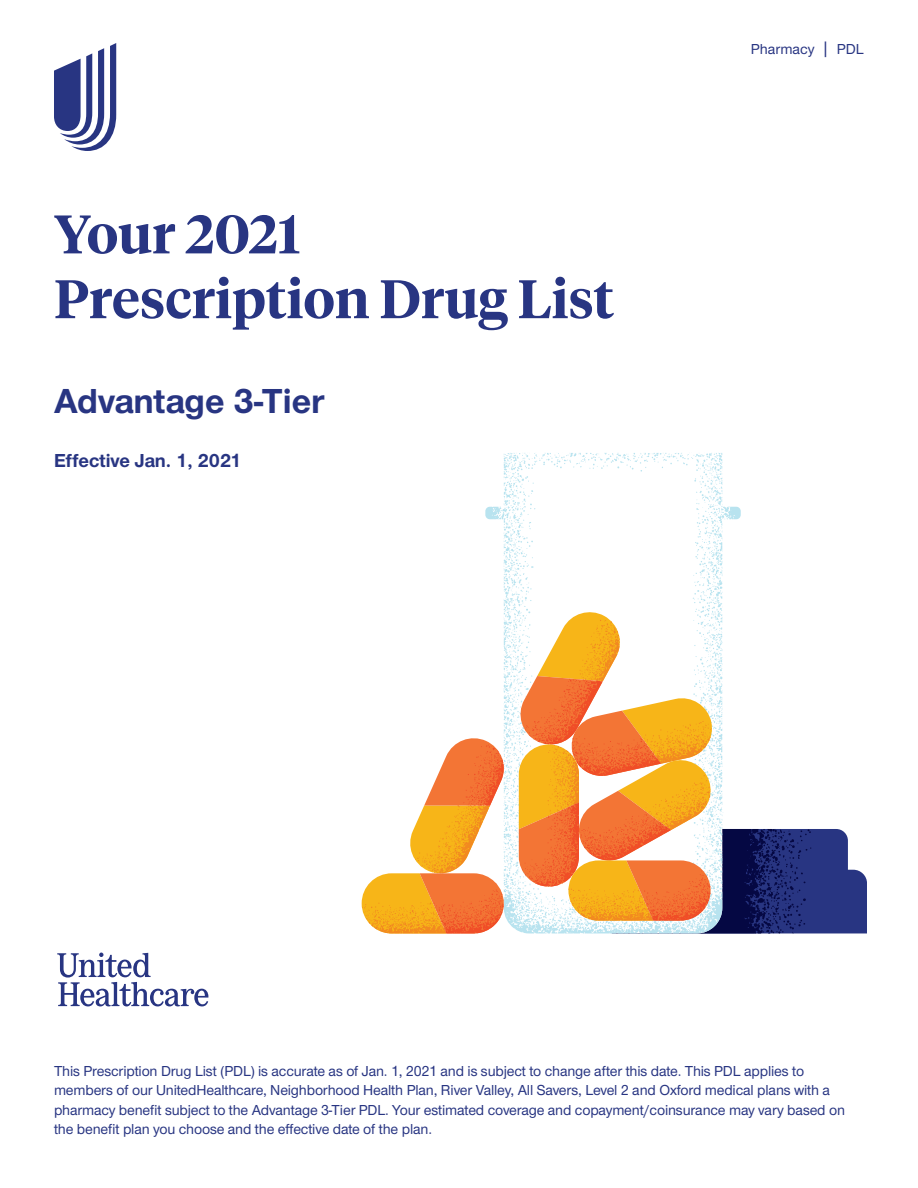
<style>
.page{position:relative;width:918px;height:1188px;background:#fff}
.page>*{position:absolute;margin:0;border:0;box-sizing:border-box;transform-origin:0 0}
.t1{font:600 54px/64.8px "UHC Serif Headline";color:#283582}
.t2{font:700 36px "UHC Sans";color:#283582}
.t3{font:700 19.5px "UHC Sans";color:#283582}
.t4{font:500 15px/19.5px "UHC Sans";letter-spacing:-.01em;color:#283582}
.s1{font-size:18.75px}
</style>
<div class="page">
<svg style="left:54px;top:43px;width:62px;height:108px"></svg>
<svg style="left:57px;top:953px;width:151px;height:53px"></svg>
<svg style="left:485px;top:453px;width:256px;height:477px"></svg>
<svg style="left:362px;top:734px;width:146px;height:200px"></svg>
<svg style="left:516px;top:608px;width:350px;height:326px"></svg>
<h1 class="t1" style="left:54px;top:199px;width:561px">Your 2021<br>Prescription Drug List</h1>
<h2 class="t2" style="left:54px;top:376px;width:272px">Advantage 3-Tier</h2>
<h3 class="t3" style="left:54px;top:447px;width:189px">Effective Jan. 1, 2021</h3>
<p class="t4" style="left:751px;top:39px;width:115px">Pharmacy <span class="s1">|</span> PDL</p>
<p class="t4" style="left:54px;top:1060px;width:793px">This Prescription Drug List (PDL) is accurate as of Jan. 1, 2021 and is subject to change after this date. This PDL applies to members of our UnitedHealthcare, Neighborhood Health Plan, River Valley, All Savers, Level 2 and Oxford medical plans with a pharmacy benefit subject to the Advantage 3-Tier PDL. Your estimated coverage and copayment/coinsurance may vary based on the benefit plan you choose and the effective date of the plan.</p>
</div>
